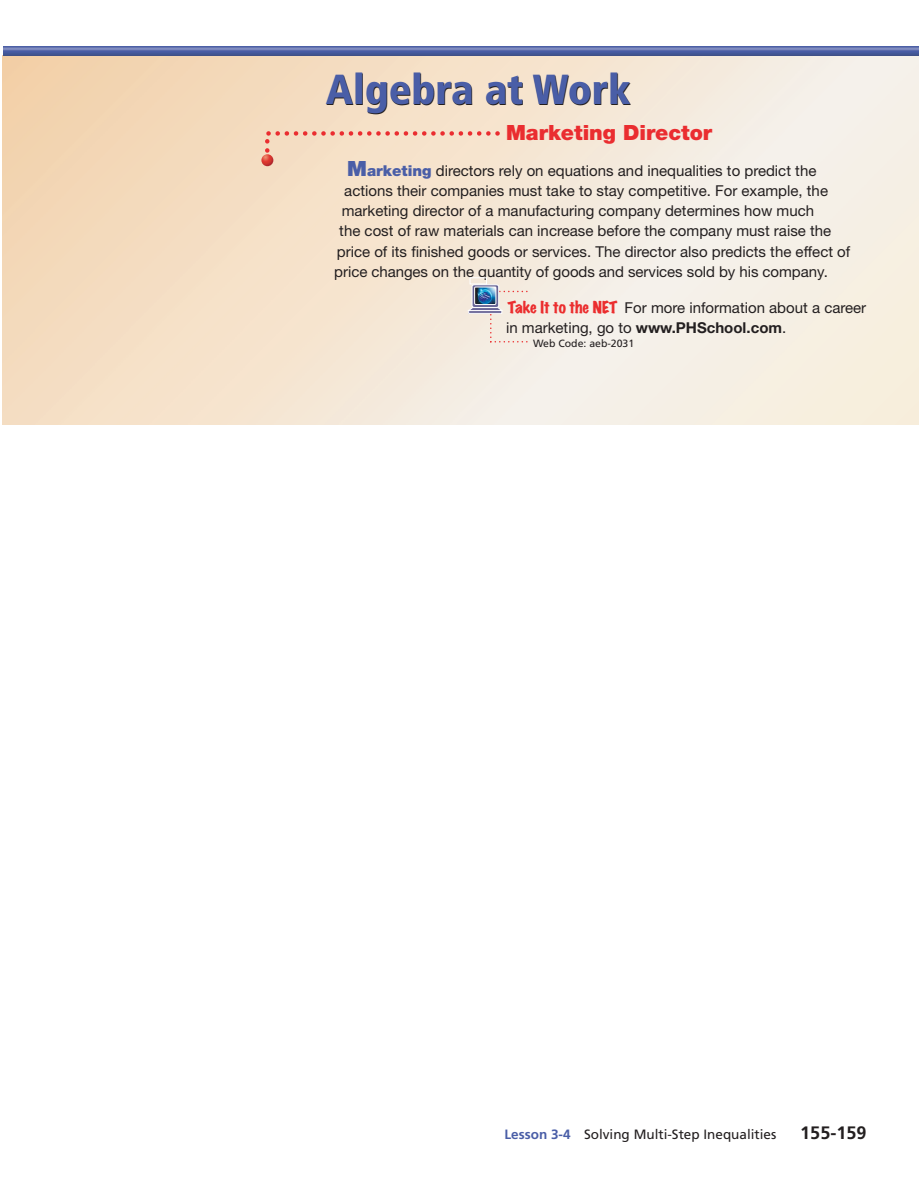
<style>
.page{position:relative;width:919px;height:1188px;background:#fff}
.page>*{position:absolute;margin:0;border:0;box-sizing:border-box;transform-origin:0 0}
.t1{font:900 condensed 42px "Frutiger";color:#231f20}
.t2{font:900 21px "Helvetica Neue";color:#ea2d30}
.t3{font:700 18px "Frutiger";color:#231f20}
.t4{font:15px/20.2px "Helvetica Neue";color:#231f20}
.t5{font:13.5px "Frutiger";color:#231f20}
.t6{font:10.5px "Frutiger";color:#231f20}
.s1{font-weight:900;font-size:21px;color:#4a5ea7}
.s2{font-weight:900;color:#4a5ea7}
.s3{font-family:"Marker Felt Wide";color:#eb2d2e}
.s4{font-weight:700}
.s5{font-weight:700;color:#4a5ea7}
</style>
<div class="page">
<img style="left:2px;top:46px;width:916px;height:378px">
<svg style="left:467px;top:284px;width:60px;height:59px;background:#d8d5d4"></svg>
<div style="left:469px;top:278px;width:17px;height:6px;border:1px solid #fff"></div>
<svg style="left:261px;top:129px;width:241px;height:37px;background:#f4d6bf"></svg>
<h1 class="t1" style="left:326px;top:73px;width:306px">Algebra at Work</h1>
<h2 class="t2" style="left:506px;top:125px;width:208px">Marketing Director</h2>
<p class="t4" style="left:347px;top:162px;width:470px"><span class="s1">M</span><span class="s2">arketing</span> directors rely on equations and inequalities to predict the</p>
<p class="t4" style="left:344px;top:182px;width:485px">actions their companies must take to stay competitive. For example, the</p>
<p class="t4" style="left:341px;top:202px;width:473px">marketing director of a manufacturing company determines how much</p>
<p class="t4" style="left:339px;top:222px;width:493px">the cost of raw materials can increase before the company must raise the</p>
<p class="t4" style="left:336px;top:243px;width:515px">price of its finished goods or services. The director also predicts the effect of</p>
<p class="t4" style="left:334px;top:263px;width:495px">price changes on the quantity of goods and services sold by his company.</p>
<p class="t4" style="left:506px;top:299px;width:361px"><span class="s3">Take It to the NET</span> For more information about a career in marketing, go to <span class="s4">www.PHSchool.com</span>.</p>
<p class="t6" style="left:532px;top:339px;width:103px">Web Code: aeb-2031</p>
<p class="t5" style="left:504px;top:1128px;width:273px"><span class="s5">Lesson 3-4</span> Solving Multi-Step Inequalities</p>
<p class="t3" style="left:799px;top:1125px;width:68px">155-159</p>
</div>
